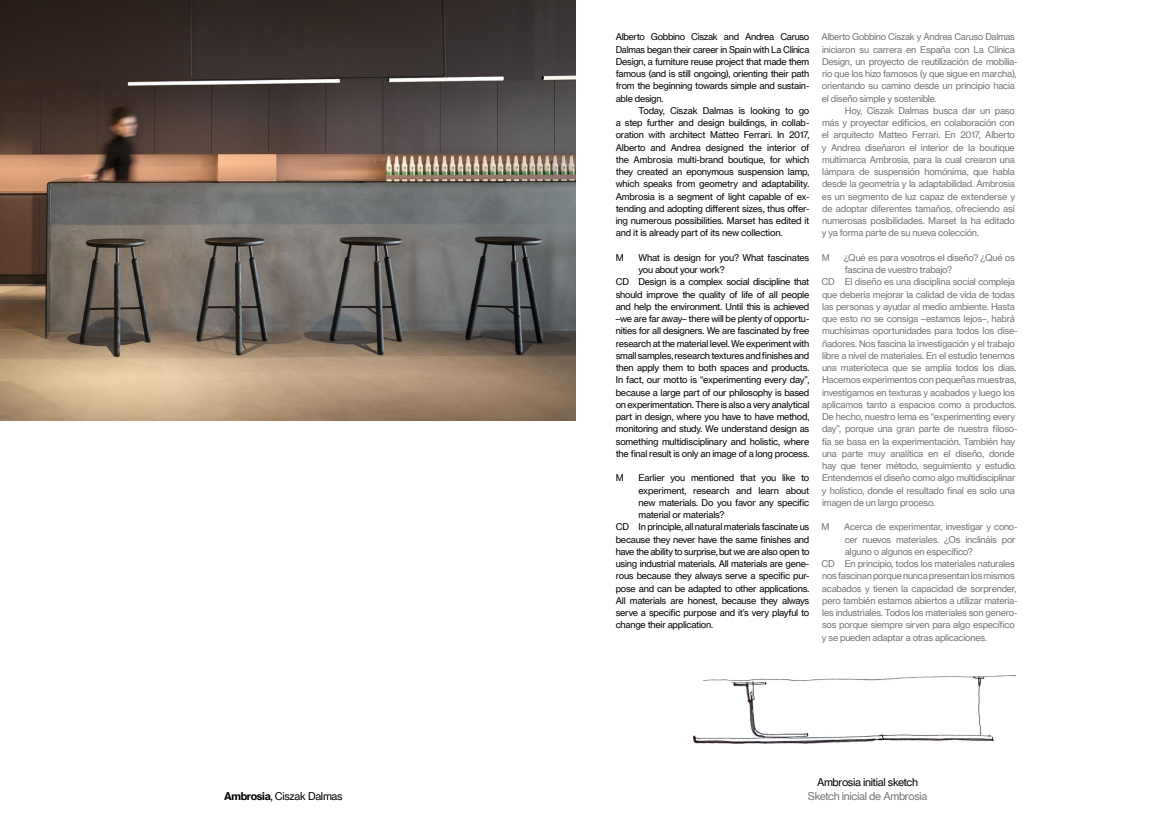
<style>
.page{position:relative;width:1151px;height:831px;background:#fff}
.page>*{position:absolute;margin:0;border:0;box-sizing:border-box;transform-origin:0 0}
.t1{font:10.5px "N Haas Grotesk TX Pro 55 Rg";letter-spacing:-.03em;color:#000}
.t2{font:10.5px "N Haas Grotesk TX Pro 55 Rg";letter-spacing:-.03em;color:#757474}
.t3{font:9.1px/12.2px "N Haas Grotesk TX Pro 55 Rg";letter-spacing:-.025em;color:#757474}
.t4{font:9.1px/12.2px "N Haas Grotesk TX Pro 55 Rg";letter-spacing:-.025em;color:#000;text-align:justify}
.s1{font-family:"N Haas Grotesk TX Pro 75 Bd"}
</style>
<div class="page">
<img style="left:693px;top:671px;width:324px;height:73px">
<img style="left:0;top:0;width:575px;height:420px">
<p class="t1" style="left:224px;top:792px;width:120px"><span class="s1">Ambrosia</span>, Ciszak Dalmas</p>
<p class="t4" style="left:616px;top:31px;width:195px">Alberto Gobbino Ciszak and Andrea Caruso Dalmas began their career in Spain with La Clínica Design, a furniture reuse project that made them famous (and is still ongoing), orienting their path from the beginning towards simple and sustain&shy;able design.</p>
<p class="t4" style="left:616px;top:105px;width:195px;text-indent:23px">Today, Ciszak Dalmas is looking to go a step further and design buildings, in collab&shy;oration with architect Matteo Ferrari. In 2017, Alberto and Andrea designed the interior of the Ambrosia multi-brand boutique, for which they created an eponymous suspension lamp, which speaks from geometry and adaptability.<br>Ambrosia is a segment of light capable of ex&shy;tending and adopting different sizes, thus offer&shy;ing numerous possibilities. Marset has edited it and it is already part of its new collection.</p>
<p class="t4" style="left:638px;top:252px;width:172px">What is design for you? What fascinates</p>
<p class="t4" style="left:638px;top:264px;width:88px">you about your work?</p>
<p class="t4" style="left:638px;top:276px;width:172px">Design is a complex social discipline that</p>
<p class="t4" style="left:616px;top:289px;width:195px">should improve the quality of life of all people</p>
<p class="t4" style="left:616px;top:301px;width:195px">and help the environment. Until this is achieved</p>
<p class="t4" style="left:616px;top:313px;width:195px">–we are far away– there will be plenty of opportu-</p>
<p class="t4" style="left:616px;top:325px;width:195px">nities for all designers. We are fascinated by free</p>
<p class="t4" style="left:616px;top:338px;width:195px">research at the material level. We experiment with</p>
<p class="t4" style="left:616px;top:349px;width:195px">small samples, research textures and finishes and</p>
<p class="t4" style="left:616px;top:362px;width:195px">then apply them to both spaces and products.</p>
<p class="t4" style="left:616px;top:374px;width:195px">In fact, our motto is “experimenting every day”,</p>
<p class="t4" style="left:616px;top:387px;width:195px">because a large part of our philosophy is based</p>
<p class="t4" style="left:616px;top:399px;width:195px">on experimentation. There is also a very analytical</p>
<p class="t4" style="left:616px;top:411px;width:195px">part in design, where you have to have method,</p>
<p class="t4" style="left:616px;top:423px;width:195px">monitoring and study. We understand design as</p>
<p class="t4" style="left:616px;top:436px;width:195px">something multidisciplinary and holistic, where</p>
<p class="t4" style="left:616px;top:447px;width:195px">the final result is only an image of a long process.</p>
<p class="t4" style="left:638px;top:472px;width:172px">Earlier you mentioned that you like to</p>
<p class="t4" style="left:638px;top:485px;width:172px">experiment, research and learn about</p>
<p class="t4" style="left:638px;top:496px;width:172px">new materials. Do you favor any specific</p>
<p class="t4" style="left:638px;top:509px;width:88px">material or materials?</p>
<p class="t4" style="left:638px;top:521px;width:172px">In principle, all natural materials fascinate us</p>
<p class="t4" style="left:616px;top:533px;width:195px">because they never have the same finishes and</p>
<p class="t4" style="left:616px;top:546px;width:195px">have the ability to surprise, but we are also open to</p>
<p class="t4" style="left:616px;top:558px;width:195px">using industrial materials. All materials are gene-</p>
<p class="t4" style="left:616px;top:570px;width:195px">rous because they always serve a specific pur-</p>
<p class="t4" style="left:616px;top:583px;width:195px">pose and can be adapted to other applications.</p>
<p class="t4" style="left:616px;top:595px;width:195px">All materials are honest, because they always</p>
<p class="t4" style="left:616px;top:607px;width:195px">serve a specific purpose and it’s very playful to</p>
<p class="t4" style="left:616px;top:619px;width:99px">change their application.</p>
<p class="t4" style="left:616px;top:251px;width:10px">M</p>
<p class="t4" style="left:616px;top:276px;width:15px">CD</p>
<p class="t4" style="left:616px;top:472px;width:10px">M</p>
<p class="t4" style="left:616px;top:521px;width:15px">CD</p>
<p class="t3" style="left:821px;top:31px;width:198px">Alberto Gobbino Ciszak y Andrea Caruso Dalmas iniciaron su carrera en España con La Clínica Design, un proyecto de reutilización de mobilia&shy;rio que los hizo famosos (y que sigue en marcha), orientando su camino desde un principio hacia el diseño simple y sostenible.</p>
<p class="t3" style="left:822px;top:105px;width:195px;text-align:justify;text-indent:23px">Hoy, Ciszak Dalmas busca dar un paso más y proyectar edificios, en colaboración con el arquitecto Matteo Ferrari. En 2017, Alberto y Andrea diseñaron el interior de la boutique multimarca Ambrosia, para la cual crearon una lámpara de suspensión homónima, que habla desde la geometría y la adaptabilidad. Ambrosia es un segmento de luz capaz de extenderse y de adoptar diferentes tamaños, ofreciendo así numerosas posibilidades. Marset la ha editado y ya forma parte de su nueva colección.</p>
<p class="t3" style="left:844px;top:252px;width:172px">¿Qué es para vosotros el diseño? ¿Qué os</p>
<p class="t3" style="left:845px;top:264px;width:109px">fascina de vuestro trabajo?</p>
<p class="t3" style="left:845px;top:276px;width:172px">El diseño es una disciplina social compleja</p>
<p class="t3" style="left:822px;top:289px;width:194px">que debería mejorar la calidad de vida de todas</p>
<p class="t3" style="left:822px;top:301px;width:194px">las personas y ayudar al medio ambiente. Hasta</p>
<p class="t3" style="left:822px;top:313px;width:194px">que esto no se consiga –estamos lejos–, habrá</p>
<p class="t3" style="left:822px;top:325px;width:197px">muchísimas oportunidades para todos los dise-</p>
<p class="t3" style="left:822px;top:338px;width:194px">ñadores. Nos fascina la investigación y el trabajo</p>
<p class="t3" style="left:822px;top:350px;width:194px">libre a nivel de materiales. En el estudio tenemos</p>
<p class="t3" style="left:822px;top:362px;width:196px">una materioteca que se amplía todos los días.</p>
<p class="t3" style="left:822px;top:374px;width:196px">Hacemos experimentos con pequeñas muestras,</p>
<p class="t3" style="left:822px;top:387px;width:194px">investigamos en texturas y acabados y luego los</p>
<p class="t3" style="left:822px;top:399px;width:196px">aplicamos tanto a espacios como a productos.</p>
<p class="t3" style="left:822px;top:411px;width:195px">De hecho, nuestro lema es “experimenting every</p>
<p class="t3" style="left:822px;top:423px;width:197px">day”, porque una gran parte de nuestra filoso-</p>
<p class="t3" style="left:822px;top:436px;width:195px">fía se basa en la experimentación. También hay</p>
<p class="t3" style="left:822px;top:448px;width:194px">una parte muy analítica en el diseño, donde</p>
<p class="t3" style="left:822px;top:460px;width:196px">hay que tener método, seguimiento y estudio.</p>
<p class="t3" style="left:822px;top:472px;width:195px">Entendemos el diseño como algo multidisciplinar</p>
<p class="t3" style="left:822px;top:484px;width:194px">y holístico, donde el resultado final es solo una</p>
<p class="t3" style="left:822px;top:497px;width:114px">imagen de un largo proceso.</p>
<p class="t3" style="left:844px;top:521px;width:175px">Acerca de experimentar, investigar y cono-</p>
<p class="t3" style="left:845px;top:534px;width:172px">cer nuevos materiales. ¿Os inclináis por</p>
<p class="t3" style="left:845px;top:545px;width:130px">alguno o algunos en específico?</p>
<p class="t3" style="left:845px;top:558px;width:172px">En principio, todos los materiales naturales</p>
<p class="t3" style="left:822px;top:570px;width:194px">nos fascinan porque nunca presentan los mismos</p>
<p class="t3" style="left:822px;top:583px;width:196px">acabados y tienen la capacidad de sorprender,</p>
<p class="t3" style="left:822px;top:595px;width:197px">pero también estamos abiertos a utilizar materia-</p>
<p class="t3" style="left:822px;top:607px;width:197px">les industriales. Todos los materiales son genero-</p>
<p class="t3" style="left:822px;top:619px;width:194px">sos porque siempre sirven para algo específico</p>
<p class="t3" style="left:822px;top:632px;width:167px">y se pueden adaptar a otras aplicaciones.</p>
<p class="t3" style="left:822px;top:251px;width:10px">M</p>
<p class="t3" style="left:822px;top:276px;width:15px">CD</p>
<p class="t3" style="left:822px;top:521px;width:10px">M</p>
<p class="t3" style="left:822px;top:558px;width:15px">CD</p>
<p class="t1" style="left:817px;top:778px;width:103px">Ambrosia initial sketch</p>
<p class="t2" style="left:808px;top:792px;width:121px">Sketch inicial de Ambrosia</p>
</div>
